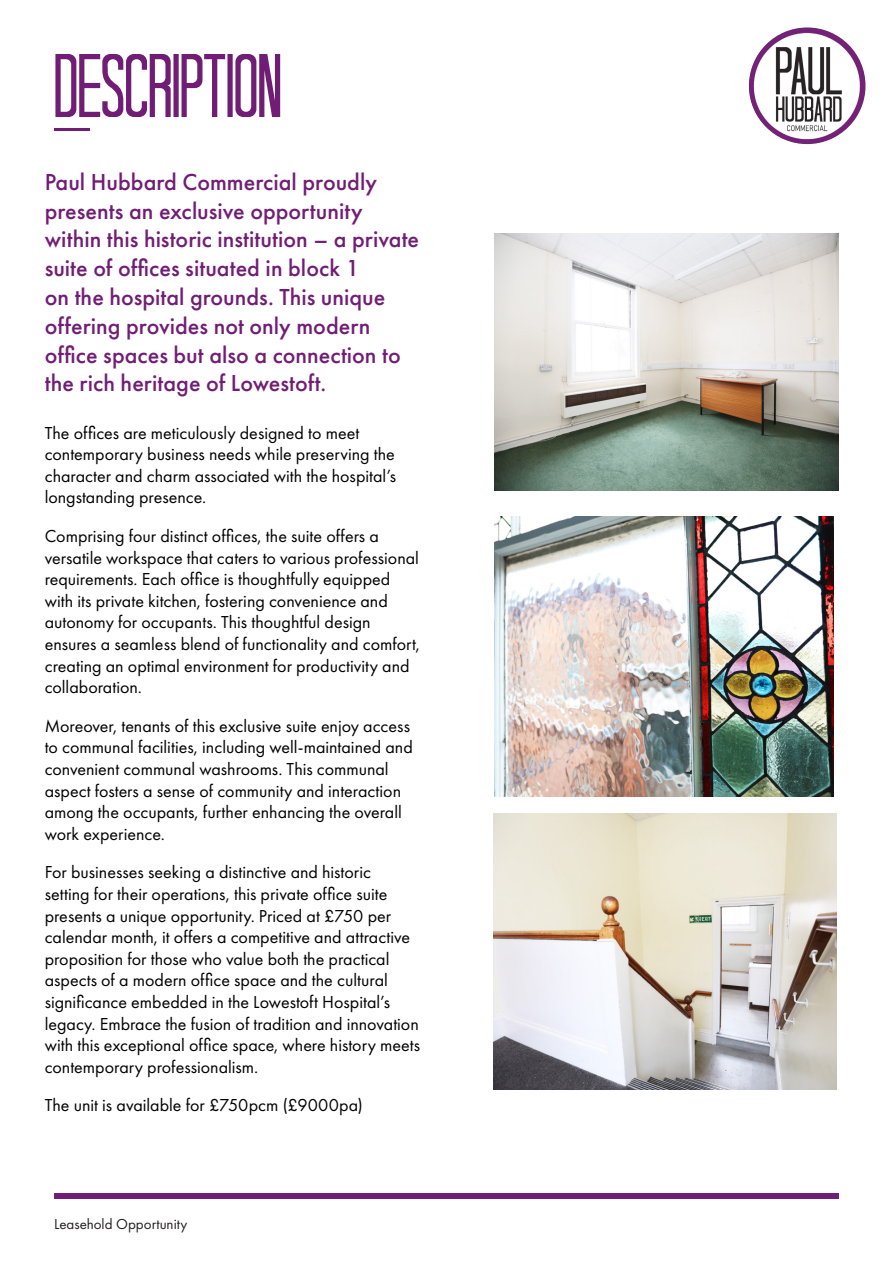
<style>
.page{position:relative;width:893px;height:1263px;background:#fff}
.page>*{position:absolute;margin:0;border:0;box-sizing:border-box;transform-origin:0 0}
.t1{font:condensed 90px "Tall Dark And Handsome";color:#711d75}
.t2{font:500 24px/28.8px "Futura PT";color:#711d75}
.t3{font:18px/21.6px "Futura PT";color:#000001}
.t4{font:15px "Futura PT";color:#231f20}
</style>
<div class="page">
<div style="left:54px;top:1193px;width:785px;height:6px;background:#711d75"></div>
<img style="left:495px;top:234px;width:344px;height:256px">
<img style="left:748px;top:31px;width:118px;height:114px">
<div style="left:749px;top:27px;width:116px;height:117px;border:4px solid #711d75;border-radius:50%"></div>
<hr style="left:54px;top:128px;width:36px;height:3px;background:#711d75">
<img style="left:494px;top:517px;width:339px;height:280px">
<img style="left:493px;top:814px;width:344px;height:275px">
<p class="t1" style="left:54px;top:33px;width:229px">DESCRIPTION</p>
<p class="t2" style="left:45px;top:167px;width:376px">Paul Hubbard Commercial proudly presents an exclusive opportunity within this historic institution – a private suite of offices situated in block 1<br>on the hospital grounds. This unique offering provides not only modern office spaces but also a connection to the rich heritage of Lowestoft.</p>
<p class="t3" style="left:45px;top:422px;width:353px">The offices are meticulously designed to meet contemporary business needs while preserving the character and charm associated with the hospital’s longstanding presence.</p>
<p class="t3" style="left:45px;top:525px;width:377px">Comprising four distinct offices, the suite offers a versatile workspace that caters to various professional requirements. Each office is thoughtfully equipped with its private kitchen, fostering convenience and autonomy for occupants. This thoughtful design ensures a seamless blend of functionality and comfort, creating an optimal environment for productivity and collaboration.</p>
<p class="t3" style="left:45px;top:715px;width:370px">Moreover, tenants of this exclusive suite enjoy access to communal facilities, including well-maintained and convenient communal washrooms. This communal aspect fosters a sense of community and interaction among the occupants, further enhancing the overall work experience.</p>
<p class="t3" style="left:45px;top:861px;width:377px">For businesses seeking a distinctive and historic setting for their operations, this private office suite presents a unique opportunity. Priced at £750 per calendar month, it offers a competitive and attractive proposition for those who value both the practical aspects of a modern office space and the cultural significance embedded in the Lowestoft Hospital’s legacy. Embrace the fusion of tradition and innovation with this exceptional office space, where history meets contemporary professionalism.</p>
<p class="t3" style="left:45px;top:1094px;width:320px">The unit is available for £750pcm (£9000pa)</p>
<p class="t4" style="left:54px;top:1215px;width:135px">Leasehold Opportunity</p>
</div>
